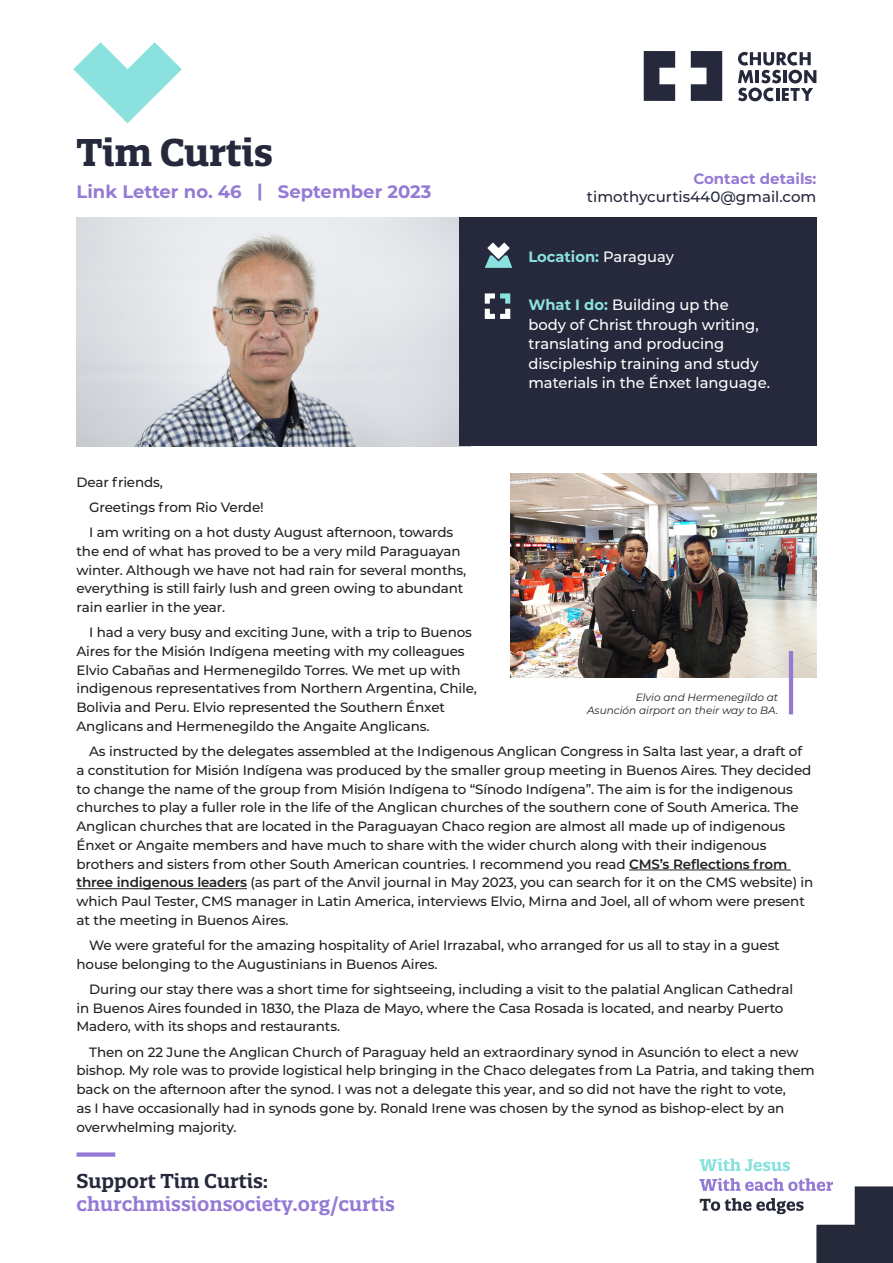
<style>
.page{position:relative;width:893px;height:1263px;background:#fff}
.page>*{position:absolute;margin:0;border:0;box-sizing:border-box;transform-origin:0 0}
.t1{font:700 37.5px "Quatro Slab";letter-spacing:-.01em;color:#26293c}
.t2{font:600 19.5px "Quatro Slab";color:#947ad5}
.t3{font:600 19.5px "Quatro Slab";color:#26293c}
.t4{font:700 18px "Montserrat";color:#947ad5}
.t5{font:500 15px/19.5px "Montserrat";color:#fff}
.t6{font:500 15px "Montserrat";color:#26293c}
.t7{font:700 15px "Montserrat";color:#8be1de}
.t8{font:700 15px "Montserrat";color:#947ad5}
.t9{font:500 13.5px/18.8px "Montserrat";letter-spacing:-.01em;color:#231f20}
.t10{font:italic 10.5px/13.5px "Montserrat";color:#231f20;text-align:right}
.s1{font-weight:500;color:#fff}
.s2{font-weight:700;color:#8be1de}
.s3{font-weight:600}
</style>
<div class="page">
<hr style="left:629px;top:870px;width:162px;height:1px;background:#231f20">
<hr style="left:77px;top:888px;width:170px;height:1px;background:#231f20">
<img style="left:510px;top:474px;width:306px;height:203px">
<img style="left:77px;top:218px;width:382px;height:228px">
<div style="left:459px;top:217px;width:357px;height:229px;background:#26293c"></div>
<svg style="left:73px;top:42px;width:109px;height:81px"></svg>
<svg style="left:691px;top:51px;width:31px;height:50px"></svg>
<svg style="left:644px;top:51px;width:31px;height:50px"></svg>
<svg style="left:738px;top:52px;width:78px;height:49px"></svg>
<svg style="left:485px;top:242px;width:27px;height:26px"></svg>
<svg style="left:485px;top:293px;width:25px;height:26px"></svg>
<div style="left:77px;top:1152px;width:38px;height:5px;background:#947ad5"></div>
<svg style="left:699px;top:1158px;width:91px;height:13px"></svg>
<svg style="left:699px;top:1178px;width:194px;height:85px"></svg>
<hr style="left:789px;top:651px;width:4px;height:63px;background:#947ad5">
<h1 class="t1" style="left:77px;top:129px;width:198px">Tim Curtis</h1>
<h3 class="t4" style="left:77px;top:179px;width:356px">Link Letter no. 46 | September 2023</h3>
<p class="t8" style="left:693px;top:168px;width:125px">Contact details:</p>
<p class="t6" style="left:587px;top:186px;width:231px">timothycurtis440@gmail.com</p>
<p class="t7" style="left:528px;top:246px;width:147px">Location: <span class="s1">Paraguay</span></p>
<p class="t5" style="left:528px;top:294px;width:243px"><span class="s2">What I do:</span> Building up the body of Christ through writing, translating and producing discipleship training and study materials in the Énxet language.</p>
<p class="t9" style="left:89px;top:469px;width:366px;line-height:25px;text-indent:-13px">Dear friends,<br>Greetings from Rio Verde!<br>I am writing on a hot dusty August afternoon, towards</p>
<p class="t9" style="left:77px;top:541px;width:391px">the end of what has proved to be a very mild Paraguayan winter. Although we have not had rain for several months, everything is still fairly lush and green owing to abundant rain earlier in the year.</p>
<p class="t9" style="left:77px;top:622px;width:402px;text-indent:13px">I had a very busy and exciting June, with a trip to Buenos Aires for the Misión Indígena meeting with my colleagues Elvio Cabañas and Hermenegildo Torres. We met up with indigenous representatives from Northern Argentina, Chile, Bolivia and Peru. Elvio represented the Southern Énxet Anglicans and Hermenegildo the Angaite Anglicans.</p>
<p class="t9" style="left:77px;top:741px;width:738px;text-indent:13px">As instructed by the delegates assembled at the Indigenous Anglican Congress in Salta last year, a draft of a constitution for Misión Indígena was produced by the smaller group meeting in Buenos Aires. They decided to change the name of the group from Misión Indígena to “Sínodo Indígena”. The aim is for the indigenous churches to play a fuller role in the life of the Anglican churches of the southern cone of South America. The Anglican churches that are located in the Paraguayan Chaco region are almost all made up of indigenous Énxet or Angaite members and have much to share with the wider church along with their indigenous brothers and sisters from other South American countries. I recommend you read <span class="s3">CMS’s Reflections from three indigenous leaders</span> (as part of the Anvil journal in May 2023, you can search for it on the CMS website) in which Paul Tester, CMS manager in Latin America, interviews Elvio, Mirna and Joel, all of whom were present at the meeting in Buenos Aires.</p>
<p class="t9" style="left:77px;top:935px;width:705px;text-indent:13px">We were grateful for the amazing hospitality of Ariel Irrazabal, who arranged for us all to stay in a guest house belonging to the Augustinians in Buenos Aires.</p>
<p class="t9" style="left:77px;top:979px;width:718px;text-indent:13px">During our stay there was a short time for sightseeing, including a visit to the palatial Anglican Cathedral in Buenos Aires founded in 1830, the Plaza de Mayo, where the Casa Rosada is located, and nearby Puerto<br>Madero, with its shops and restaurants.</p>
<p class="t9" style="left:77px;top:1042px;width:740px;text-indent:13px">Then on 22 June the Anglican Church of Paraguay held an extraordinary synod in Asunción to elect a new bishop. My role was to provide logistical help bringing in the Chaco delegates from La Patria, and taking them back on the afternoon after the synod. I was not a delegate this year, and so did not have the right to vote,<br>as I have occasionally had in synods gone by. Ronald Irene was chosen by the synod as bishop-elect by an overwhelming majority.</p>
<h2 class="t3" style="left:77px;top:1169px;width:193px">Support Tim Curtis:</h2>
<h2 class="t2" style="left:77px;top:1191px;width:320px">churchmissionsociety.org/curtis</h2>
<p class="t10" style="left:587px;top:690px;width:193px">Elvio and Hermenegildo at<br>Asunción airport on their way to BA.</p>
</div>
